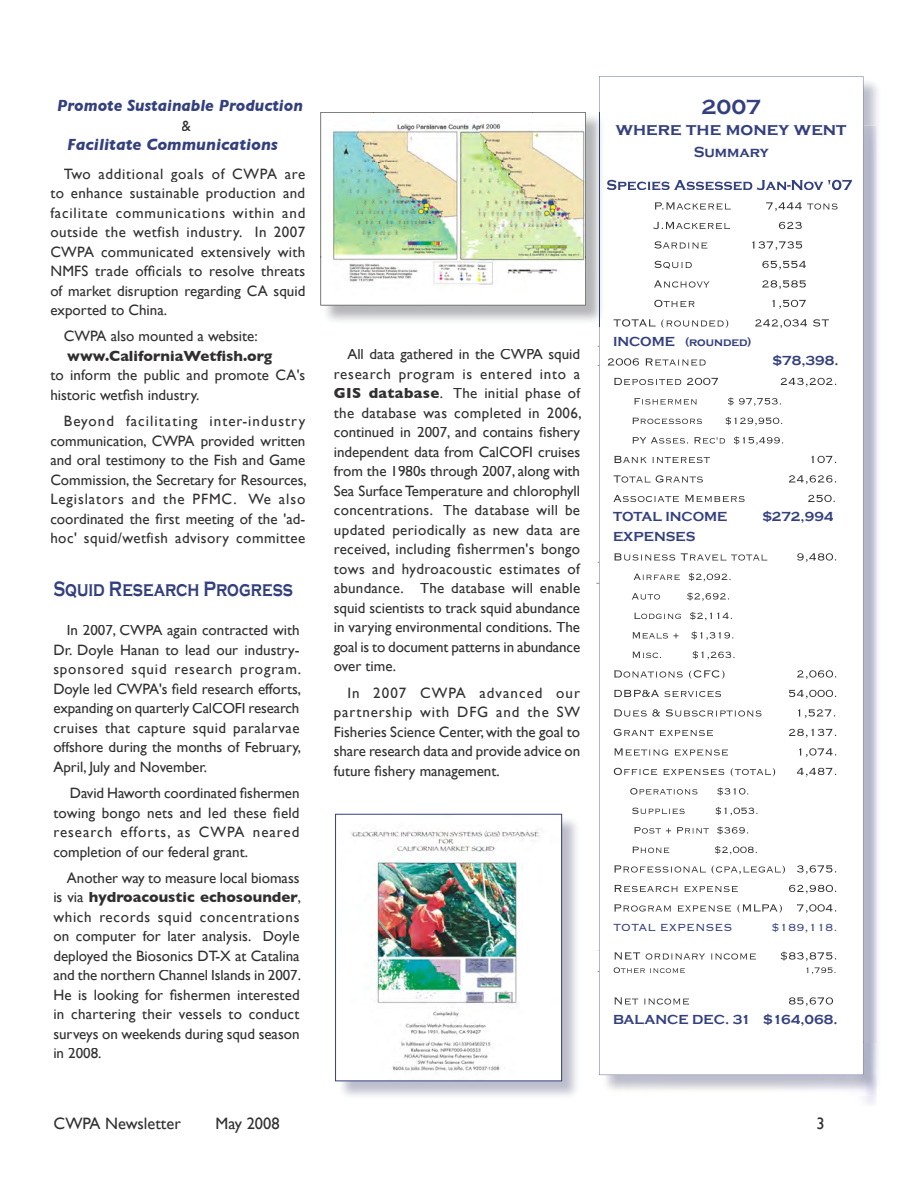
<style>
.page{position:relative;width:918px;height:1188px;background:#fff}
.page>*{position:absolute;margin:0;border:0;box-sizing:border-box;transform-origin:0 0}
.t1{font:700 21.45px "Copperplate Gothic";color:#34407e;scale:.77 1}
.t2{font:700 21px "Copperplate Gothic";color:#34407e}
.t3{font:700 18px "Copperplate Gothic";color:#34407e}
.t4{font:italic 700 16.5px "Gill Sans";color:#34407e;scale:.96 1}
.t5{font:italic 700 16.5px "Gill Sans";color:#34407e}
.t6{font:16.5px "Gill Sans";color:#312f2f}
.t7{font:15px/19.5px "Gill Sans";color:#312f2f;text-align:justify}
.t8{font:700 15px "Gill Sans";color:#312f2f}
.t9{font:700 15px "Copperplate Gothic";color:#34407e}
.t10{font:700 13.5px "Copperplate Gothic";color:#34407e}
.t11{font:13.5px "Copperplate Thirty Two BC";color:#34407e}
.t12{font:700 12px "Copperplate Gothic";color:#34407e}
.s1{font-weight:700}
.s2{font-size:13.5px}
</style>
<div class="page">
<img style="left:863px;top:77px;width:15px;height:1004px">
<img style="left:600px;top:1042px;width:277px;height:54px">
<img style="left:863px;top:126px;width:14px;height:916px">
<svg style="left:599px;top:76px;width:264px;height:999px"></svg>
<img style="left:336px;top:814px;width:241px;height:282px">
<img style="left:337px;top:816px;width:223px;height:263px">
<div style="left:335px;top:814px;width:227px;height:267px;border:1px solid #34407e"></div>
<img style="left:599px;top:112px;width:8px;height:214px">
<img style="left:321px;top:112px;width:265px;height:194px">
<img style="left:321px;top:257px;width:264px;height:48px">
<img style="left:321px;top:112px;width:53px;height:145px">
<img style="left:532px;top:112px;width:53px;height:145px">
<img style="left:373px;top:112px;width:160px;height:49px">
<p class="t4" style="left:57px;top:96px;width:258px">Promote Sustainable Production</p>
<p class="t7" style="left:182px;top:116px;width:11px">&amp;</p>
<p class="t5" style="left:67px;top:135px;width:212px">Facilitate Communications</p>
<p class="t7" style="left:50px;top:164px;width:257px;text-indent:14px">Two additional goals of CWPA are to enhance sustainable production and facilitate communications within and outside the wetfish industry. In 2007<br>CWPA communicated extensively with NMFS trade officials to resolve threats of market disruption regarding CA squid exported to China.</p>
<p class="t7" style="left:64px;top:326px;width:195px">CWPA also mounted a website:</p>
<p class="t8" style="left:67px;top:347px;width:207px">www.CaliforniaWetfish.org</p>
<p class="t7" style="left:50px;top:365px;width:257px">to inform the public and promote CA's historic wetfish industry.</p>
<p class="t7" style="left:50px;top:411px;width:258px;text-indent:14px">Beyond facilitating inter-industry communication, CWPA provided written and oral testimony to the Fish and Game Commission, the Secretary for Resources, Legislators and the PFMC. We also coordinated the first meeting of the 'ad&shy;hoc' squid/wetfish advisory committee</p>
<h1 class="t1" style="left:53px;top:577px;width:313px">Squid Research Progress</h1>
<p class="t7" style="left:53px;top:621px;width:249px;text-indent:14px">In 2007, CWPA again contracted with Dr. Doyle Hanan to lead our industry&shy;sponsored squid research program.<br>Doyle led CWPA's field research efforts, expanding on quarterly CalCOFI research cruises that capture squid paralarvae offshore during the months of February, April, July and November.</p>
<p class="t7" style="left:53px;top:783px;width:248px;text-indent:17px">David Haworth coordinated fishermen towing bongo nets and led these field research efforts, as CWPA neared completion of our federal grant.</p>
<p class="t7" style="left:53px;top:868px;width:249px;text-indent:14px">Another way to measure local biomass is via <span class="s1">hydroacoustic echosounder</span>, which records squid concentrations on computer for later analysis. Doyle deployed the Biosonics DT-X at Catalina and the northern Channel Islands in 2007.<br>He is looking for fishermen interested in chartering their vessels to conduct surveys on weekends during squd season in 2008.</p>
<p class="t7" style="left:334px;top:345px;width:249px;text-indent:14px">All data gathered in the CWPA squid research program is entered into a <span class="s1">GIS database</span>. The initial phase of the database was completed in 2006, continued in 2007, and contains fishery independent data from CalCOFI cruises from the 1980s through 2007, along with Sea Surface Temperature and chlorophyll concentrations. The database will be updated periodically as new data are received, including fisherrmen's bongo tows and hydroacoustic estimates of abundance. The database will enable squid scientists to track squid abundance in varying environmental conditions. The goal is to document patterns in abundance over time.</p>
<p class="t7" style="left:334px;top:683px;width:248px;text-indent:14px">In 2007 CWPA advanced our partnership with DFG and the SW Fisheries Science Center, with the goal to share research data and provide advice on future fishery management.</p>
<h2 class="t2" style="left:701px;top:95px;width:61px">2007</h2>
<p class="t3" style="left:616px;top:119px;width:232px">where the money went</p>
<p class="t9" style="left:694px;top:144px;width:77px">Summary</p>
<p class="t12" style="left:613px;top:335px;width:140px"><span class="s2">INCOME</span> (rounded)</p>
<p class="t10" style="left:772px;top:354px;width:68px">$78,398.</p>
<p class="t10" style="left:613px;top:510px;width:116px">TOTAL INCOME</p>
<p class="t10" style="left:762px;top:510px;width:73px">$272,994</p>
<p class="t10" style="left:613px;top:529px;width:84px">EXPENSES</p>
<p class="t11" style="left:613px;top:921px;width:121px">TOTAL EXPENSES</p>
<p class="t11" style="left:772px;top:921px;width:68px">$189,118.</p>
<p class="t10" style="left:613px;top:1012px;width:226px">BALANCE DEC. 31 $164,068.</p>
<p class="t6" style="left:54px;top:1114px;width:129px">CWPA Newsletter</p>
<p class="t6" style="left:216px;top:1114px;width:66px">May 2008</p>
<p class="t6" style="left:816px;top:1114px;width:10px">3</p>
</div>
